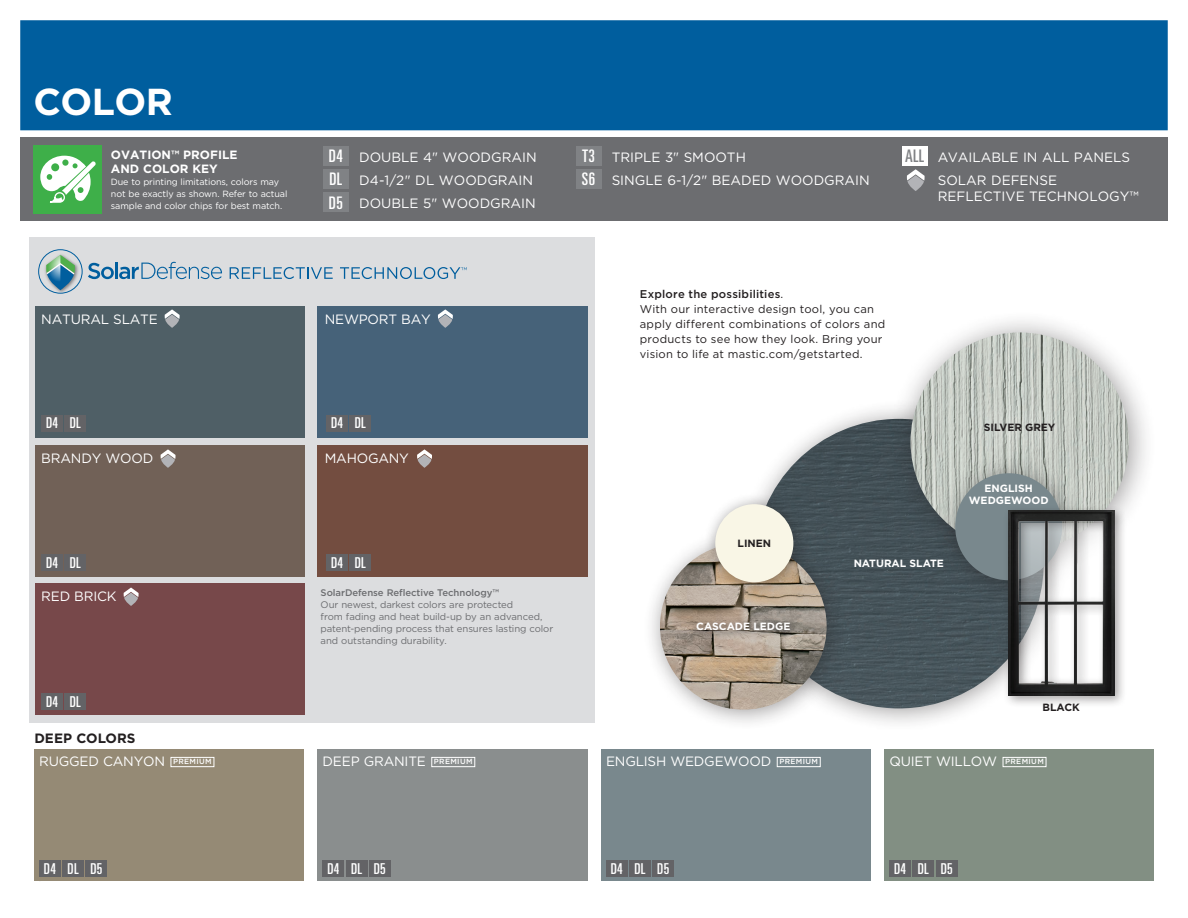
<style>
.page{position:relative;width:1188px;height:918px;background:#fff}
.page>*{position:absolute;margin:0;border:0;box-sizing:border-box;transform-origin:0 0}
.t1{font:700 37.5px "Gotham";letter-spacing:-.015em;color:#fff}
.t2{font:ultra-condensed 17.25px "Univers";letter-spacing:.02em;color:#fff}
.t3{font:ultra-condensed 17.25px "Univers";color:#808285}
.t4{font:ultra-condensed 15px "Univers";letter-spacing:.02em;color:#fff}
.little_tiny_type{font:13.5px/16.5px "Gotham";color:#fff}
.t5{font:700 13.5px "Gotham";color:#231f20}
.body_copy{font:700 12px/13.5px "Gotham";color:#fff}
.t6{font:11.25px/15px "Gotham";letter-spacing:.02em;color:#231f20}
.t7{font:700 10.5px/12.6px "Gotham";color:#fff;text-align:center}
.t8{font:700 10.5px "Gotham";color:#231f20}
.t9{font:9.6px/12.1px "Gotham";letter-spacing:-.01em;color:#6c6d70}
.t10{font:500 9.6px "Gotham";letter-spacing:-.01em;color:#6c6d70}
.body_copy-2{font:9px/12px "Gotham";letter-spacing:-.01em;color:#fff}
.t11{font:500 7.5px "Gotham";letter-spacing:.045em;color:#fff}
.s1{font-weight:500}
</style>
<div class="page">
<div style="left:20px;top:20px;width:1148px;height:110px;background:#005e9e"></div>
<div style="left:34px;top:750px;width:270px;height:131px;background:#958a75"></div>
<div style="left:171px;top:757px;width:43px;height:10px;border:1px solid #fff"></div>
<div style="left:39px;top:860px;width:22px;height:16px;background:#636366"></div>
<div style="left:62px;top:860px;width:22px;height:16px;background:#636366"></div>
<div style="left:86px;top:860px;width:21px;height:16px;background:#636366"></div>
<div style="left:317px;top:750px;width:270px;height:131px;background:#8a8e8e"></div>
<div style="left:431px;top:757px;width:44px;height:10px;border:1px solid #fff"></div>
<div style="left:323px;top:860px;width:21px;height:16px;background:#636366"></div>
<div style="left:346px;top:860px;width:21px;height:16px;background:#636366"></div>
<div style="left:369px;top:860px;width:22px;height:16px;background:#636366"></div>
<div style="left:884px;top:750px;width:270px;height:131px;background:#828f83"></div>
<div style="left:1003px;top:757px;width:43px;height:10px;border:1px solid #fff"></div>
<div style="left:890px;top:860px;width:21px;height:16px;background:#636366"></div>
<div style="left:913px;top:860px;width:21px;height:16px;background:#636366"></div>
<div style="left:936px;top:860px;width:21px;height:16px;background:#636366"></div>
<div style="left:601px;top:750px;width:270px;height:131px;background:#79888d"></div>
<div style="left:777px;top:757px;width:44px;height:10px;border:1px solid #fff"></div>
<div style="left:606px;top:860px;width:22px;height:16px;background:#636366"></div>
<div style="left:629px;top:860px;width:22px;height:16px;background:#636366"></div>
<div style="left:653px;top:860px;width:21px;height:16px;background:#636366"></div>
<div style="left:20px;top:137px;width:1148px;height:84px;background:#6c6d70"></div>
<div style="left:34px;top:145px;width:68px;height:68px;background:#3eaf49"></div>
<svg style="left:40px;top:156px;width:56px;height:47px"></svg>
<div style="left:576px;top:146px;width:25px;height:19px;background:#808285"></div>
<div style="left:576px;top:169px;width:25px;height:20px;background:#808285"></div>
<div style="left:902px;top:146px;width:26px;height:19px;background:#fff"></div>
<div style="left:323px;top:146px;width:26px;height:19px;background:#808285"></div>
<div style="left:323px;top:169px;width:26px;height:20px;background:#808285"></div>
<div style="left:323px;top:193px;width:26px;height:19px;background:#808285"></div>
<svg style="left:907px;top:169px;width:18px;height:22px"></svg>
<div style="left:29px;top:237px;width:566px;height:486px;background:#dcdddf"></div>
<div style="left:35px;top:306px;width:270px;height:131px;background:#4f5f66"></div>
<div style="left:318px;top:445px;width:270px;height:131px;background:#734d40"></div>
<div style="left:318px;top:306px;width:270px;height:131px;background:#466279"></div>
<div style="left:35px;top:584px;width:270px;height:131px;background:#77484a"></div>
<div style="left:41px;top:693px;width:22px;height:16px;background:#636366"></div>
<div style="left:65px;top:693px;width:21px;height:16px;background:#636366"></div>
<div style="left:35px;top:445px;width:270px;height:131px;background:#716157"></div>
<svg style="left:230px;top:267px;width:103px;height:12px"></svg>
<svg style="left:340px;top:267px;width:127px;height:12px"></svg>
<svg style="left:38px;top:249px;width:184px;height:45px"></svg>
<svg style="left:165px;top:309px;width:15px;height:19px"></svg>
<svg style="left:124px;top:588px;width:15px;height:18px"></svg>
<svg style="left:438px;top:309px;width:15px;height:19px"></svg>
<svg style="left:417px;top:449px;width:15px;height:19px"></svg>
<svg style="left:161px;top:449px;width:15px;height:19px"></svg>
<div style="left:41px;top:554px;width:22px;height:16px;background:#636366"></div>
<div style="left:65px;top:554px;width:21px;height:16px;background:#636366"></div>
<div style="left:326px;top:554px;width:22px;height:16px;background:#636366"></div>
<div style="left:350px;top:554px;width:21px;height:16px;background:#636366"></div>
<div style="left:41px;top:415px;width:22px;height:16px;background:#636366"></div>
<div style="left:65px;top:415px;width:21px;height:16px;background:#636366"></div>
<div style="left:326px;top:415px;width:22px;height:16px;background:#636366"></div>
<div style="left:350px;top:415px;width:21px;height:16px;background:#636366"></div>
<div style="left:734px;top:399px;width:333px;height:333px;background:#231f20;opacity:.44"></div>
<img style="left:754px;top:419px;width:290px;height:289px;border-radius:145px">
<div style="left:888px;top:310px;width:269px;height:268px;background:#231f20;opacity:.44"></div>
<img style="left:911px;top:332px;width:218px;height:219px;border-radius:109px">
<div style="left:934px;top:452px;width:153px;height:153px;background:#231f20;opacity:.44"></div>
<div style="left:955px;top:473px;width:107px;height:107px;background:#79888d;border-radius:50%"></div>
<div style="left:642px;top:525px;width:206px;height:206px;background:#231f20;opacity:.44"></div>
<img style="left:660px;top:543px;width:167px;height:167px;border-radius:83px">
<div style="left:1003px;top:504px;width:124px;height:205px;background:#231f20;opacity:.4"></div>
<img style="left:1008px;top:510px;width:106px;height:186px">
<div style="left:703px;top:492px;width:105px;height:105px;background:#231f20;opacity:.44"></div>
<div style="left:715px;top:504px;width:78px;height:78px;background:#f9f6e6;border-radius:50%"></div>
<div style="left:691px;top:616px;width:108px;height:24px;background:#231f20;opacity:.75"></div>
<svg style="left:962px;top:398px;width:115px;height:58px;background:#bfc4be"></svg>
<svg style="left:1020px;top:679px;width:82px;height:53px"></svg>
<p class="t1" style="left:33px;top:80px;width:141px">COLOR</p>
<p class="body_copy" style="left:111px;top:148px;width:128px">OVATION™ PROFILE<br>AND COLOR KEY</p>
<p class="body_copy-2" style="left:111px;top:175px;width:178px">Due to printing limitations, colors may not be exactly as shown. Refer to actual sample and color chips for best match.</p>
<p class="t2" style="left:329px;top:146px;width:15px">D4</p>
<p class="little_tiny_type" style="left:359px;top:148px;width:179px">DOUBLE 4" WOODGRAIN</p>
<p class="t2" style="left:329px;top:169px;width:14px">DL</p>
<p class="little_tiny_type" style="left:359px;top:172px;width:175px">D4-1/2" DL WOODGRAIN</p>
<p class="t2" style="left:329px;top:193px;width:15px">D5</p>
<p class="little_tiny_type" style="left:359px;top:195px;width:178px">DOUBLE 5" WOODGRAIN</p>
<p class="t2" style="left:582px;top:146px;width:14px">T3</p>
<p class="little_tiny_type" style="left:612px;top:148px;width:136px">TRIPLE 3" SMOOTH</p>
<p class="t2" style="left:582px;top:169px;width:15px">S6</p>
<p class="little_tiny_type" style="left:612px;top:172px;width:260px">SINGLE 6-1/2" BEADED WOODGRAIN</p>
<p class="t3" style="left:905px;top:146px;width:21px">ALL</p>
<p class="little_tiny_type" style="left:938px;top:148px;width:194px">AVAILABLE IN ALL PANELS</p>
<p class="little_tiny_type" style="left:938px;top:172px;width:202px">SOLAR DEFENSE<br>REFLECTIVE TECHNOLOGY™</p>
<p class="little_tiny_type" style="left:41px;top:311px;width:118px">NATURAL SLATE</p>
<p class="little_tiny_type" style="left:325px;top:311px;width:108px">NEWPORT BAY</p>
<p class="t4" style="left:46px;top:415px;width:13px">D4</p>
<p class="t4" style="left:70px;top:415px;width:13px">DL</p>
<p class="t4" style="left:331px;top:415px;width:13px">D4</p>
<p class="t4" style="left:355px;top:415px;width:13px">DL</p>
<p class="little_tiny_type" style="left:41px;top:449px;width:113px">BRANDY WOOD</p>
<p class="little_tiny_type" style="left:325px;top:449px;width:86px">MAHOGANY</p>
<p class="t4" style="left:46px;top:554px;width:13px">D4</p>
<p class="t4" style="left:70px;top:554px;width:13px">DL</p>
<p class="t4" style="left:331px;top:554px;width:13px">D4</p>
<p class="t4" style="left:355px;top:554px;width:13px">DL</p>
<p class="little_tiny_type" style="left:41px;top:588px;width:77px">RED BRICK</p>
<p class="t4" style="left:46px;top:693px;width:13px">D4</p>
<p class="t4" style="left:70px;top:693px;width:13px">DL</p>
<p class="t5" style="left:34px;top:730px;width:102px">DEEP COLORS</p>
<p class="little_tiny_type" style="left:39px;top:753px;width:127px">RUGGED CANYON</p>
<p class="t11" style="left:173px;top:757px;width:40px">PREMIUM</p>
<p class="t10" style="left:321px;top:586px;width:180px">SolarDefense Reflective Technology™</p>
<p class="t9" style="left:321px;top:598px;width:234px">Our newest, darkest colors are protected<br>from fading and heat build-up by an advanced, patent-pending process that ensures lasting color and outstanding durability.</p>
<p class="little_tiny_type" style="left:323px;top:753px;width:105px">DEEP GRANITE</p>
<p class="t11" style="left:434px;top:757px;width:40px">PREMIUM</p>
<p class="t6" style="left:640px;top:287px;width:247px"><span class="s1">Explore the possibilities</span>.<br>With our interactive design tool, you can apply different combinations of colors and products to see how they look. Bring your vision to life at mastic.com/getstarted.</p>
<p class="t8" style="left:738px;top:537px;width:35px">LINEN</p>
<p class="t7" style="left:696px;top:620px;width:96px">CASCADE LEDGE</p>
<p class="t7" style="left:854px;top:557px;width:92px">NATURAL SLATE</p>
<p class="t8" style="left:984px;top:421px;width:73px">SILVER GREY</p>
<p class="t7" style="left:969px;top:481px;width:81px">ENGLISH<br>WEDGEWOOD</p>
<p class="t8" style="left:1043px;top:701px;width:39px">BLACK</p>
<p class="little_tiny_type" style="left:606px;top:753px;width:167px">ENGLISH WEDGEWOOD</p>
<p class="t11" style="left:779px;top:757px;width:40px">PREMIUM</p>
<p class="little_tiny_type" style="left:890px;top:753px;width:109px">QUIET WILLOW</p>
<p class="t11" style="left:1005px;top:757px;width:40px">PREMIUM</p>
<p class="t4" style="left:44px;top:860px;width:13px">D4</p>
<p class="t4" style="left:68px;top:860px;width:13px">DL</p>
<p class="t4" style="left:90px;top:860px;width:13px">D5</p>
<p class="t4" style="left:327px;top:860px;width:13px">D4</p>
<p class="t4" style="left:351px;top:860px;width:13px">DL</p>
<p class="t4" style="left:374px;top:860px;width:13px">D5</p>
<p class="t4" style="left:611px;top:860px;width:13px">D4</p>
<p class="t4" style="left:634px;top:860px;width:13px">DL</p>
<p class="t4" style="left:657px;top:860px;width:13px">D5</p>
<p class="t4" style="left:894px;top:860px;width:13px">D4</p>
<p class="t4" style="left:918px;top:860px;width:13px">DL</p>
<p class="t4" style="left:941px;top:860px;width:13px">D5</p>
</div>
